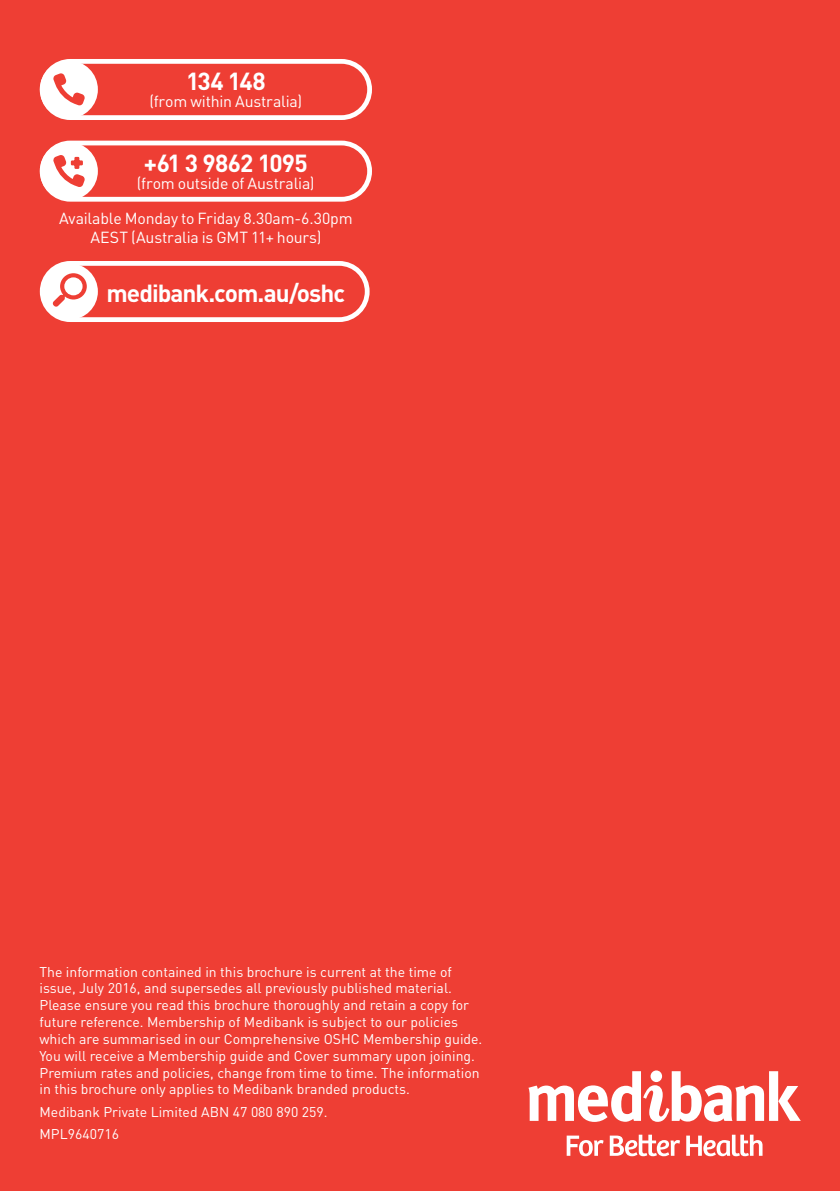
<style>
.page{position:relative;width:840px;height:1191px;background:#fff}
.page>*{position:absolute;margin:0;border:0;box-sizing:border-box;transform-origin:0 0}
.t1{font:700 24.4px "DIN";letter-spacing:-.04em;color:#fff}
.t2{font:15.8px/19px "DIN";letter-spacing:-.01em;color:#fff;text-align:center}
.t3{font:14px/16.8px "DIN";color:#fff}
</style>
<div class="page">
<div style="left:0;top:0;width:839px;height:1191px;background:#ee3e34"></div>
<svg style="left:528px;top:1070px;width:272px;height:52px"></svg>
<svg style="left:566px;top:1135px;width:37px;height:21px"></svg>
<svg style="left:609px;top:1134px;width:70px;height:22px"></svg>
<svg style="left:686px;top:1134px;width:76px;height:22px"></svg>
<div style="left:40px;top:261px;width:329px;height:61px;border:5px solid #fff;border-radius:28px"></div>
<svg style="left:42px;top:263px;width:56px;height:57px"></svg>
<svg style="left:40px;top:65px;width:58px;height:49px"></svg>
<div style="left:40px;top:59px;width:332px;height:61px;border:5px solid #fff;border-radius:28px"></div>
<div style="left:40px;top:141px;width:332px;height:61px;border:5px solid #fff;border-radius:28px"></div>
<svg style="left:40px;top:142px;width:58px;height:58px"></svg>
<h1 class="t1" style="left:186px;top:65px;width:81px">134 148</h1>
<p class="t2" style="left:149px;top:91px;width:154px">(from within Australia)</p>
<h1 class="t1" style="left:144px;top:147px;width:165px">+61 3 9862 1095</h1>
<p class="t2" style="left:137px;top:173px;width:179px">(from outside of Australia)</p>
<p class="t2" style="left:59px;top:208px;width:295px">Available Monday to Friday 8.30am-6.30pm<br>AEST (Australia is GMT 11+ hours)</p>
<h1 class="t1" style="left:106px;top:277px;width:240px">medibank.com.au/oshc</h1>
<p class="t3" style="left:39px;top:962px;width:444px">The information contained in this brochure is current at the time of issue, July 2016, and supersedes all previously published material.<br>Please ensure you read this brochure thoroughly and retain a copy for future reference. Membership of Medibank is subject to our policies which are summarised in our Comprehensive OSHC Membership guide.<br>You will receive a Membership guide and Cover summary upon joining.<br>Premium rates and policies, change from time to time. The information in this brochure only applies to Medibank branded products.</p>
<p class="t3" style="left:39px;top:1100px;width:289px;line-height:22.4px">Medibank Private Limited ABN 47 080 890 259.<br>MPL9640716</p>
</div>
